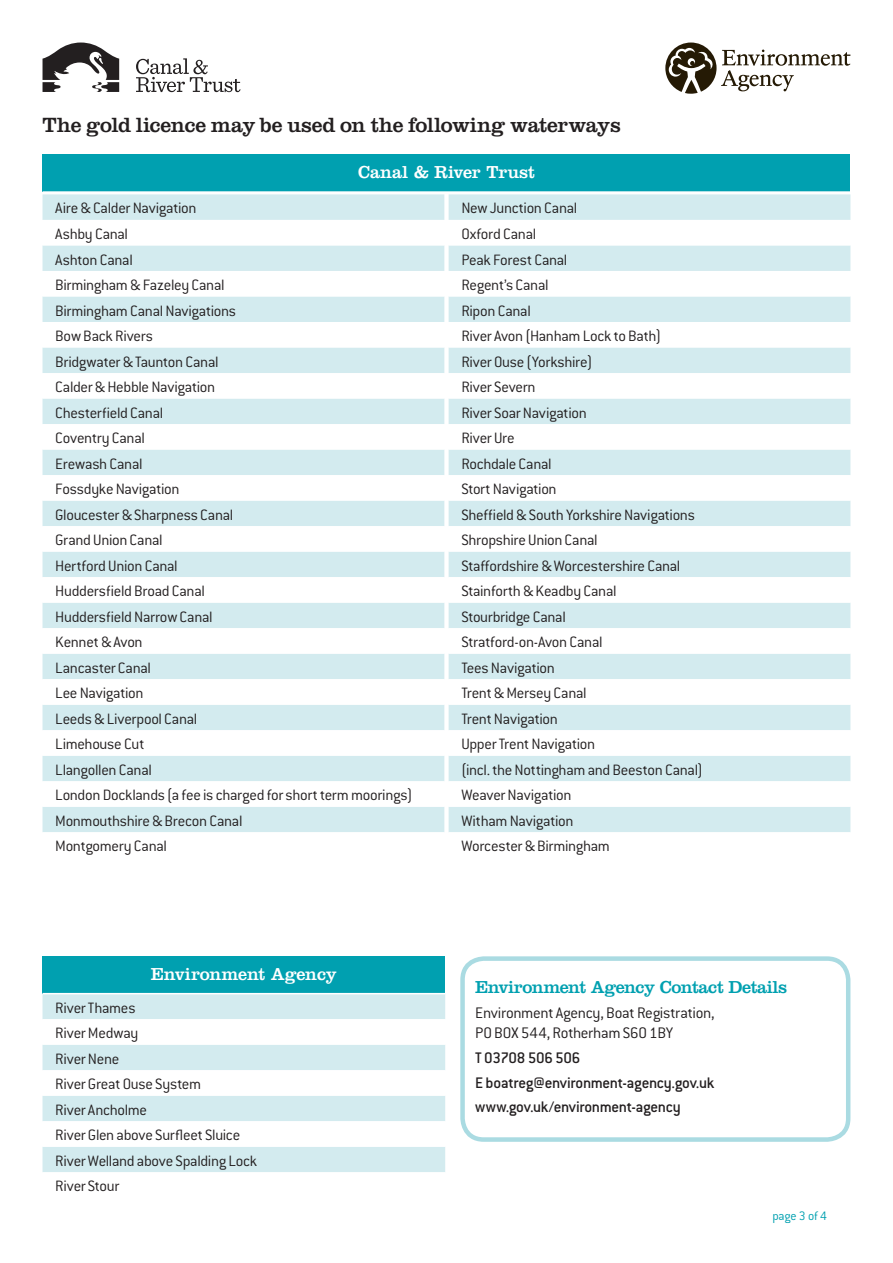
<style>
.page{position:relative;width:893px;height:1263px;background:#fff}
.page>*{position:absolute;margin:0;border:0;box-sizing:border-box;transform-origin:0 0}
.t1{font:21.45px "Clarendon LT";letter-spacing:-.01em;color:#231f20}
.t2{font:18px "Clarendon LT";letter-spacing:-.005em;color:#fff}
.t3{font:18px "Clarendon LT";letter-spacing:-.025em;color:#00a0b0}
.t4{font:500 16.8px/24.9px "Conduit ITC";letter-spacing:-.02em;color:#231f20}
.t5{font:300 16.8px/20.1px "Conduit ITC";letter-spacing:-.015em;color:#231f20}
.t6{font:300 16.5px/25.5px "Conduit ITC";letter-spacing:-.02em;color:#231f20}
.t7{font:300 13.5px "Conduit ITC";letter-spacing:-.01em;color:#00a0b0}
</style>
<div class="page">
<svg style="left:136px;top:58px;width:105px;height:34px"></svg>
<svg style="left:43px;top:43px;width:76px;height:49px"></svg>
<svg style="left:665px;top:43px;width:185px;height:51px"></svg>
<div style="left:43px;top:155px;width:807px;height:37px;background:#00a0b0"></div>
<hr style="left:43px;top:191px;width:807px;height:2px;background:#fff">
<div style="left:43px;top:194px;width:401px;height:26px;background:#d3ebef"></div>
<svg style="left:43px;top:245px;width:401px;height:587px;fill:#d3ebef"></svg>
<div style="left:449px;top:194px;width:401px;height:26px;background:#d3ebef"></div>
<svg style="left:449px;top:245px;width:401px;height:587px;fill:#d3ebef"></svg>
<div style="left:43px;top:956px;width:402px;height:38px;background:#00a0b0"></div>
<div style="left:43px;top:994px;width:402px;height:25px;background:#d3ebef"></div>
<svg style="left:43px;top:1045px;width:402px;height:127px;fill:#d3ebef"></svg>
<hr style="left:43px;top:993px;width:402px;height:1px;background:#fff">
<div style="left:460px;top:956px;width:390px;height:186px;border:4px solid #aadbe2;border-radius:21px"></div>
<h1 class="t1" style="left:43px;top:112px;width:580px">The gold licence may be used on the following waterways</h1>
<p class="t2" style="left:358px;top:161px;width:178px">Canal &amp; River Trust</p>
<p class="t6" style="left:55px;top:196px;width:358px">Aire &amp; Calder Navigation<br>Ashby Canal<br>Ashton Canal<br>Birmingham &amp; Fazeley Canal<br>Birmingham Canal Navigations<br>Bow Back Rivers<br>Bridgwater &amp; Taunton Canal<br>Calder &amp; Hebble Navigation<br>Chesterfield Canal<br>Coventry Canal<br>Erewash Canal<br>Fossdyke Navigation<br>Gloucester &amp; Sharpness Canal<br>Grand Union Canal<br>Hertford Union Canal<br>Huddersfield Broad Canal<br>Huddersfield Narrow Canal<br>Kennet &amp; Avon<br>Lancaster Canal<br>Lee Navigation<br>Leeds &amp; Liverpool Canal<br>Limehouse Cut<br>Llangollen Canal<br>London Docklands (a fee is charged for short term moorings)<br>Monmouthshire &amp; Brecon Canal<br>Montgomery Canal</p>
<p class="t6" style="left:461px;top:196px;width:243px">New Junction Canal<br>Oxford Canal<br>Peak Forest Canal<br>Regent’s Canal<br>Ripon Canal<br>River Avon (Hanham Lock to Bath)<br>River Ouse (Yorkshire)<br>River Severn<br>River Soar Navigation<br>River Ure<br>Rochdale Canal<br>Stort Navigation<br>Sheffield &amp; South Yorkshire Navigations<br>Shropshire Union Canal<br>Staffordshire &amp; Worcestershire Canal<br>Stainforth &amp; Keadby Canal<br>Stourbridge Canal<br>Stratford-on-Avon Canal<br>Tees Navigation<br>Trent &amp; Mersey Canal<br>Trent Navigation<br>Upper Trent Navigation<br>(incl. the Nottingham and Beeston Canal)<br>Weaver Navigation<br>Witham Navigation<br>Worcester &amp; Birmingham</p>
<p class="t2" style="left:151px;top:963px;width:188px">Environment Agency</p>
<p class="t6" style="left:55px;top:995px;width:204px">River Thames<br>River Medway<br>River Nene<br>River Great Ouse System<br>River Ancholme<br>River Glen above Surfleet Sluice<br>River Welland above Spalding Lock<br>River Stour</p>
<p class="t3" style="left:475px;top:976px;width:313px">Environment Agency Contact Details</p>
<p class="t5" style="left:475px;top:1002px;width:241px">Environment Agency, Boat Registration,<br>PO BOX 544, Rotherham S60 1BY</p>
<p class="t4" style="left:475px;top:1045px;width:241px">T 03708 506 506<br>E boatreg@environment-agency.gov.uk www.gov.uk/environment-agency</p>
<p class="t7" style="left:772px;top:1209px;width:56px">page 3 of 4</p>
</div>
